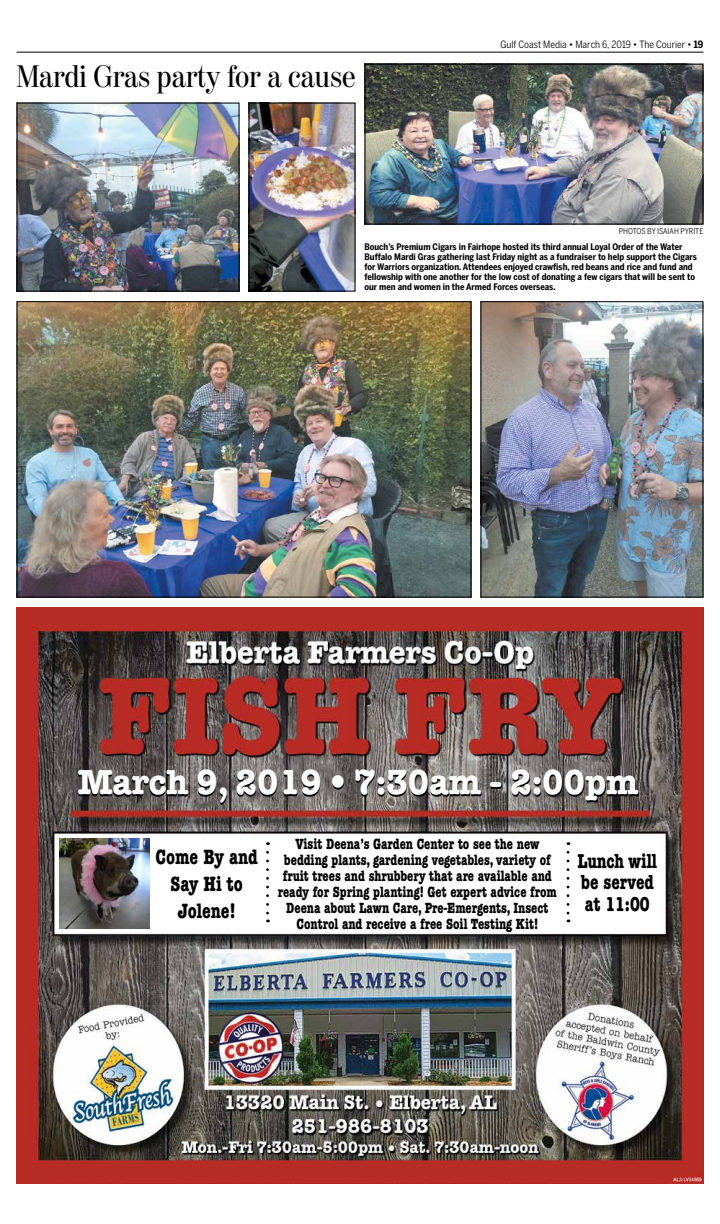
<style>
.page{position:relative;width:720px;height:1224px;background:#fff}
.page>*{position:absolute;margin:0;border:0;box-sizing:border-box;transform-origin:0 0}
.t1{font:700 35.2px "American Typewriter Std";color:#fff;scale:.93 1}
.t2{font:30.8px "Moderno FB Cond";color:#000}
.t3{font:700 condensed 21px/27px "American Typewriter Std";color:#000;text-align:center;scale:.93 1}
.t4{font:700 condensed 20.4px/21.6px "American Typewriter Std";color:#000;scale:.93 1}
.t5{font:700 condensed 15px/16px "American Typewriter Std";color:#000;text-align:center;scale:.93 1}
.t6{font:10px "Benton Sans Cond";color:#000}
.t7{font:700 9px/10px "Benton Sans Cond";color:#000}
.t8{font:8px "Benton Sans Cond";color:#000}
.s1{font-weight:700}
.s2{font-family:"Helvetica Neue LT Std";font-weight:500;font-stretch:condensed}
</style>
<div class="page">
<hr style="left:17px;top:52px;width:686px;height:1px;background:#000">
<img style="left:366px;top:66px;width:335px;height:157px">
<div style="left:364px;top:64px;width:339px;height:161px;border:1px solid #000"></div>
<img style="left:19px;top:303px;width:450px;height:293px">
<div style="left:17px;top:301px;width:454px;height:297px;border:1px solid #000"></div>
<img style="left:482px;top:303px;width:219px;height:293px">
<div style="left:480px;top:301px;width:223px;height:297px;border:1px solid #000"></div>
<img style="left:19px;top:105px;width:219px;height:185px">
<div style="left:17px;top:103px;width:223px;height:189px;border:1px solid #000"></div>
<img style="left:251px;top:105px;width:103px;height:185px">
<div style="left:249px;top:103px;width:107px;height:189px;border:1px solid #000"></div>
<img style="left:17px;top:608px;width:686px;height:576px">
<svg style="left:78px;top:771px;width:560px;height:34px;background:#494644"></svg>
<div style="left:57px;top:839px;width:604px;height:92px;background:#fff"></div>
<svg style="left:266px;top:852px;width:3px;height:70px"></svg>
<svg style="left:567px;top:852px;width:2px;height:70px"></svg>
<img style="left:60px;top:839px;width:89px;height:90px">
<h2 class="t2" style="left:17px;top:59px;width:340px">Mardi Gras party for a cause</h2>
<p class="t6" style="left:501px;top:38px;width:204px">Gulf Coast Media • March 6, 2019 • The Courier • <span class="s1">19</span></p>
<p class="t8" style="left:619px;top:227px;width:86px">PHOTOS BY ISAIAH PYRITE</p>
<p class="t7" style="left:364px;top:242px;width:334px">Bouch’s Premium Cigars in Fairhope hosted its third annual Loyal Order of the Water Buffalo Mardi Gras gathering last Friday night as a fundraiser to help support the Cigars for Warriors organization. Attendees enjoyed crawfish, red beans and rice and fund and fellowship with one another for the low cost of donating a few cigars that will be sent to our men and women in the Armed Forces overseas.</p>
<h1 class="t1" style="left:78px;top:762px;width:605px">March 9, 2019 <span class="s2">•</span> 7:30am - 2:00pm</h1>
<h3 class="t3" style="left:156px;top:843px;width:111px">Come By and<br>Say Hi to<br>Jolene!</h3>
<p class="t5" style="left:278px;top:836px;width:302px">Visit Deena’s Garden Center to see the new bedding plants, gardening vegetables, variety of fruit trees and shrubbery that are available and ready for Spring planting! Get expert advice from Deena about Lawn Care, Pre-Emergents, Insect Control and receive a free Soil Testing Kit!</p>
<h3 class="t4" style="left:577px;top:850px;width:87px">Lunch will be served at 11:00</h3>
</div>
